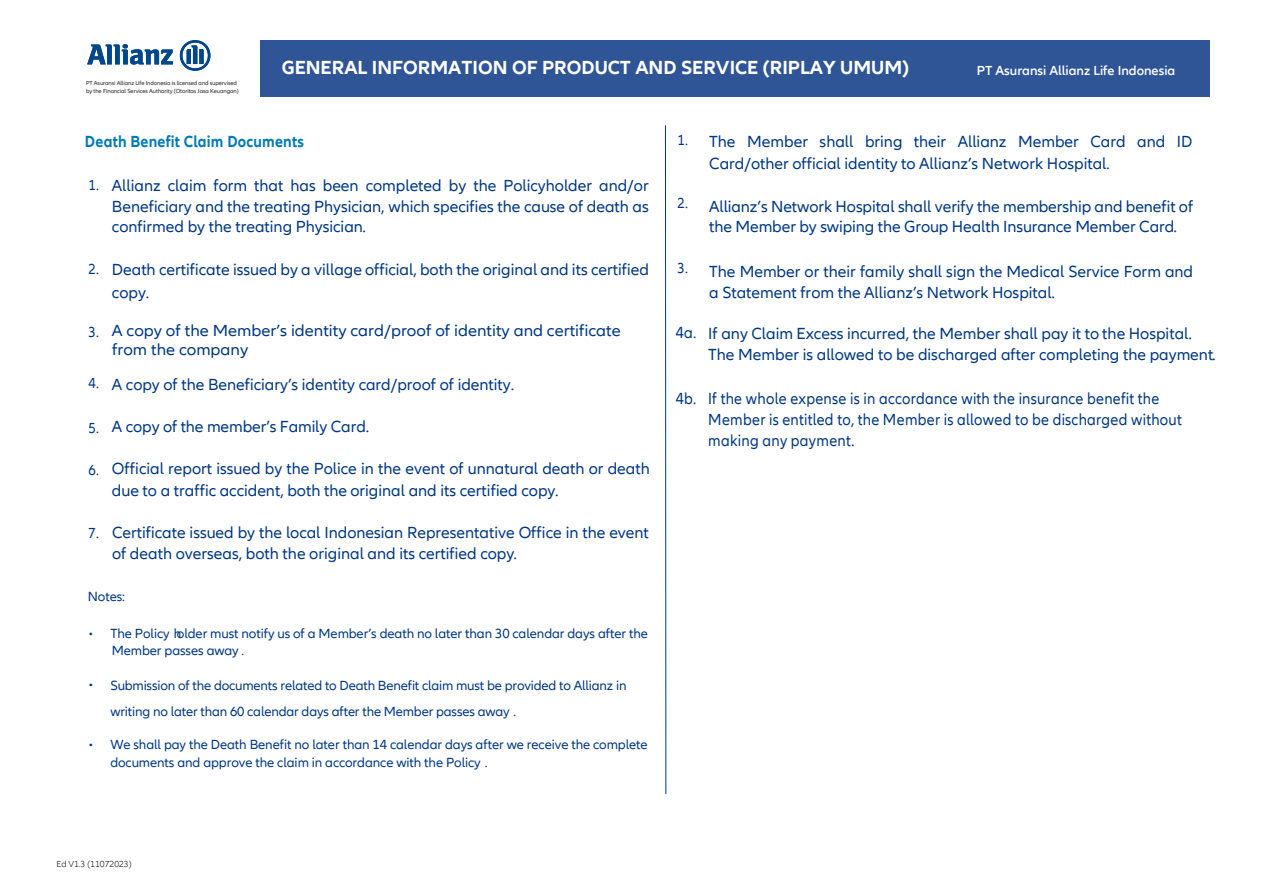
<style>
.page{position:relative;width:1263px;height:893px;background:#fff}
.page>*{position:absolute;margin:0;border:0;box-sizing:border-box;transform-origin:0 0}
.t1{font:700 19.5px "Allianz Neo";color:#fff}
.t2{font:16.5px/20.9px "Allianz Neo";color:#003781}
.t3{font:16.5px/21.3px "Allianz Neo";letter-spacing:.02em;color:#003781;scale:.91 1}
.t4{font:16.5px/19.6px "Allianz Neo";color:#003781;scale:1.04 1}
.t5{font:700 16.5px "Allianz Neo";letter-spacing:.015em;color:#007ab3;scale:.92 1}
.t6{font:16.5px "Allianz Neo";color:#003781;scale:.91 1}
.t7{font:15px "Allianz Neo";color:#003781;scale:.92 1}
.t8{font:13.65px/17.7px "Allianz Neo";letter-spacing:-.005em;color:#003781}
.t9{font:600 13.5px "Allianz Neo";color:#fff}
.t10{font:11.85px "Allianz Neo";color:#003781}
.t11{font:300 9px "Allianz Neo";color:#000}
.t12{font:6px/7.2px "Allianz Neo";letter-spacing:-.01em;color:#221f1f}
</style>
<div class="page">
<div style="left:260px;top:40px;width:949px;height:56px;background:#2f5597"></div>
<svg style="left:87px;top:44px;width:86px;height:21px"></svg>
<svg style="left:180px;top:40px;width:30px;height:31px"></svg>
<hr style="left:665px;top:125px;width:1px;height:669px;background:#003781">
<p class="t12" style="left:86px;top:80px;width:154px">PT Asuransi Allianz Life Indonesia is licensed and supervised by the Financial Services Authority (Otoritas Jasa Keuangan)</p>
<p class="t1" style="left:282px;top:57px;width:629px">GENERAL INFORMATION OF PRODUCT AND SERVICE (RIPLAY UMUM)</p>
<p class="t9" style="left:977px;top:62px;width:200px">PT Asuransi Allianz Life Indonesia</p>
<p class="t5" style="left:85px;top:132px;width:240px">Death Benefit Claim Documents</p>
<p class="t2" style="left:112px;top:176px;width:538px;text-align:justify">Allianz claim form that has been completed by the Policyholder and/or Beneficiary and the treating Physician, which specifies the cause of death as confirmed by the treating Physician.</p>
<p class="t2" style="left:112px;top:259px;width:538px;line-height:22.6px">Death certificate issued by a village official, both the original and its certified copy.</p>
<p class="t4" style="left:112px;top:321px;width:491px">A copy of the Member’s identity card/proof of identity and certificate from the company</p>
<p class="t2" style="left:112px;top:375px;width:404px">A copy of the Beneficiary’s identity card/proof of identity.</p>
<p class="t2" style="left:112px;top:417px;width:259px">A copy of the member’s Family Card.</p>
<p class="t2" style="left:112px;top:458px;width:539px;line-height:21.6px">Official report issued by the Police in the event of unnatural death or death due to a traffic accident, both the original and its certified copy.</p>
<p class="t2" style="left:112px;top:522px;width:538px;line-height:21.3px">Certificate issued by the local Indonesian Representative Office in the event of death overseas, both the original and its certified copy.</p>
<p class="t7" style="left:89px;top:176px;width:13px">1.</p>
<p class="t7" style="left:89px;top:260px;width:13px">2.</p>
<p class="t7" style="left:89px;top:323px;width:13px">3.</p>
<p class="t7" style="left:89px;top:374px;width:13px">4.</p>
<p class="t7" style="left:89px;top:419px;width:13px">5.</p>
<p class="t7" style="left:89px;top:461px;width:13px">6.</p>
<p class="t7" style="left:89px;top:524px;width:13px">7.</p>
<p class="t8" style="left:88px;top:588px;width:39px">Notes:</p>
<p class="t8" style="left:110px;top:625px;width:539px">The Policy holder must notify us of a Member’s death no later than 30 calendar days after the<br>Member passes away .</p>
<p class="t8" style="left:110px;top:674px;width:518px;line-height:25.2px">Submission of the documents related to Death Benefit claim must be provided to Allianz in writing no later than 60 calendar days after the Member passes away .</p>
<p class="t8" style="left:110px;top:736px;width:539px">We shall pay the Death Benefit no later than 14 calendar days after we receive the complete documents and approve the claim in accordance with the Policy .</p>
<p class="t10" style="left:89px;top:627px;width:6px">•</p>
<p class="t10" style="left:89px;top:678px;width:6px">•</p>
<p class="t10" style="left:89px;top:738px;width:6px">•</p>
<p class="t7" style="left:677px;top:132px;width:13px">1.</p>
<p class="t7" style="left:677px;top:195px;width:13px">2.</p>
<p class="t7" style="left:677px;top:259px;width:13px">3.</p>
<p class="t6" style="left:676px;top:323px;width:24px">4a.</p>
<p class="t6" style="left:676px;top:389px;width:24px">4b.</p>
<p class="t2" style="left:709px;top:131px;width:485px;line-height:22.4px">The Member shall bring their Allianz Member Card and ID<br>Card/other official identity to Allianz’s Network Hospital.</p>
<p class="t2" style="left:709px;top:197px;width:485px">Allianz’s Network Hospital shall verify the membership and benefit of the Member by swiping the Group Health Insurance Member Card.</p>
<p class="t2" style="left:709px;top:261px;width:485px">The Member or their family shall sign the Medical Service Form and a Statement from the Allianz’s Network Hospital.</p>
<p class="t2" style="left:708px;top:324px;width:509px">If any Claim Excess incurred, the Member shall pay it to the Hospital.<br>The Member is allowed to be discharged after completing the payment.</p>
<p class="t3" style="left:708px;top:388px;width:522px">If the whole expense is in accordance with the insurance benefit the<br>Member is entitled to, the Member is allowed to be discharged without making any payment.</p>
<p class="t11" style="left:57px;top:859px;width:77px">Ed V1.3 (11072023)</p>
<p class="t11" style="left:81px;top:859px;width:30px">1 3 5</p>
<p class="t11" style="left:81px;top:859px;width:30px">2 20 6</p>
<p class="t11" style="left:95px;top:859px;width:6px">5</p>
</div>
